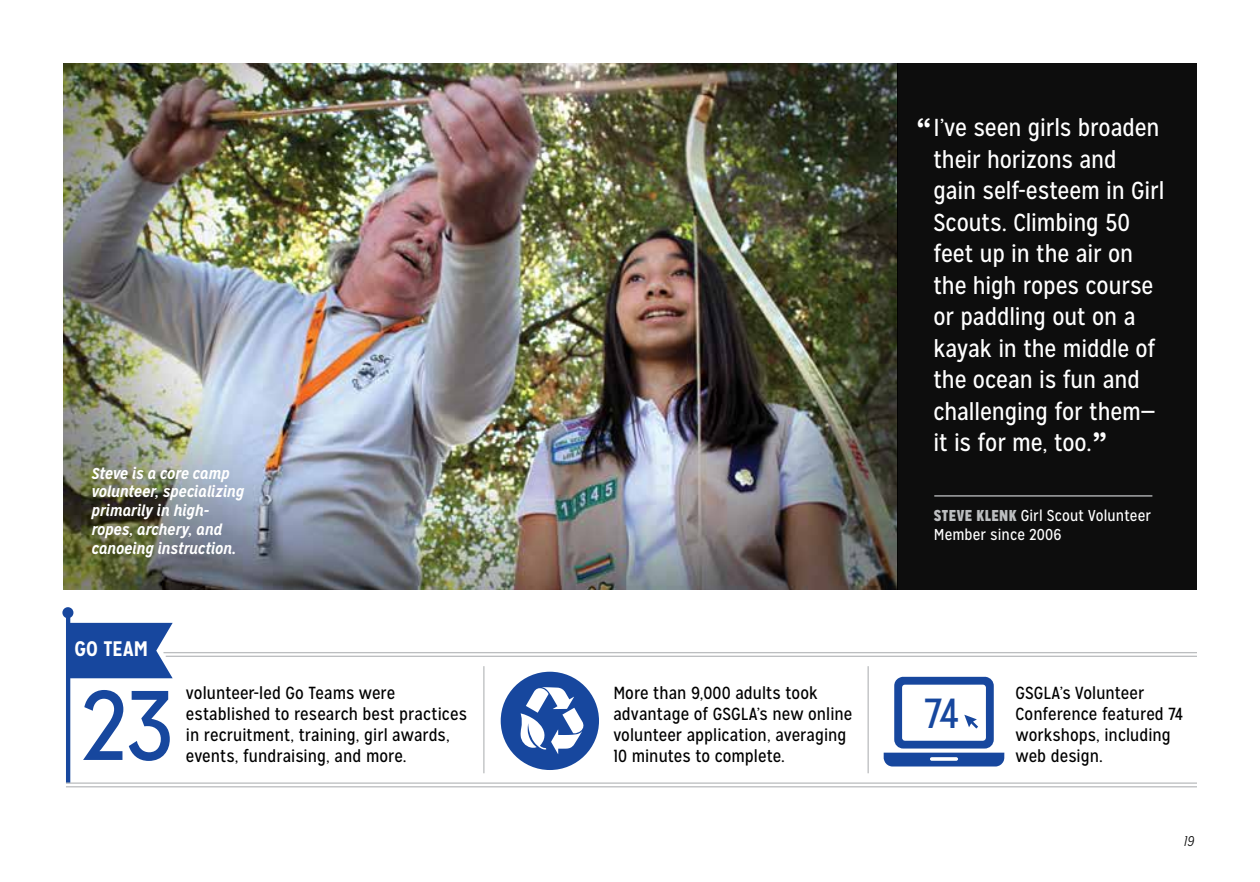
<style>
.page{position:relative;width:1260px;height:882px;background:#fff}
.page>*{position:absolute;margin:0;border:0;box-sizing:border-box;transform-origin:0 0}
.t1{font:98.52px "Mission Gothic";color:#17479e}
.t2{font:49px "Mission Gothic";color:#fff}
.t3{font:42px "Mission Gothic";color:#17479e}
.t4{font:24.5px/31.5px "Mission Gothic";letter-spacing:-.005em;color:#fff}
.t5{font:700 21px "Mission Gothic";color:#fff}
.t6{font:17.5px/21px "Mission Gothic";color:#000}
.t7{font:italic 700 15.75px/18.9px "Mission Gothic";letter-spacing:-.015em;color:#fff}
.t8{font:15.75px/18.9px "Mission Gothic";letter-spacing:.01em;color:#fff}
.t9{font:italic 300 14px "Mission Gothic";color:#000}
.s1{font-weight:900;color:#bcbec0}
</style>
<div class="page">
<img style="left:63px;top:63px;width:834px;height:527px">
<div style="left:897px;top:63px;width:300px;height:527px;background:#0d0d0d"></div>
<hr style="left:934px;top:495px;width:218px;height:2px;background:#bcbec0">
<hr style="left:483px;top:666px;width:2px;height:107px;background:#bcbec0">
<hr style="left:868px;top:666px;width:1px;height:107px;background:#bcbec0">
<svg style="left:62px;top:607px;width:111px;height:175px"></svg>
<svg style="left:501px;top:672px;width:98px;height:98px"></svg>
<hr style="left:166px;top:656px;width:1031px;height:1px;background:#bcbec0">
<hr style="left:66px;top:786px;width:1131px;height:1px;background:#bcbec0">
<hr style="left:164px;top:652px;width:1033px;height:1px;background:#bcbec0">
<hr style="left:66px;top:782px;width:1131px;height:2px;background:#bcbec0">
<svg style="left:884px;top:677px;width:121px;height:89px"></svg>
<p class="t7" style="left:91px;top:464px;width:154px">Steve is a core camp volunteer, specializing primarily in high&shy;ropes, archery, and canoeing instruction.</p>
<h2 class="t2" style="left:916px;top:106px;width:17px">“</h2>
<h3 class="t4" style="left:933px;top:112px;width:232px">I’ve seen girls broaden their horizons and gain self-esteem in Girl<br>Scouts. Climbing 50 feet up in the air on the high ropes course or paddling out on a kayak in the middle of the ocean is fun and challenging for them— it is for me, too.</h3>
<h2 class="t2" style="left:1092px;top:421px;width:17px">”</h2>
<p class="t8" style="left:934px;top:506px;width:219px"><span class="s1">STEVE KLENK</span> Girl Scout Volunteer<br>Member since 2006</p>
<p class="t5" style="left:74px;top:635px;width:41px">GO TEAM</p>
<h1 class="t1" style="left:80px;top:666px;width:95px">23</h1>
<h3 class="t3" style="left:924px;top:689px;width:37px">74</h3>
<p class="t6" style="left:186px;top:682px;width:283px">volunteer-led Go Teams were established to research best practices in recruitment, training, girl awards, events, fundraising, and more.</p>
<p class="t6" style="left:613px;top:683px;width:241px">More than 9,000 adults took advantage of GSGLA’s new online volunteer application, averaging<br>10 minutes to complete.</p>
<p class="t6" style="left:1016px;top:683px;width:169px">GSGLA’s Volunteer<br>Conference featured 74 workshops, including web design.</p>
<p class="t9" style="left:1183px;top:833px;width:12px">19</p>
</div>
